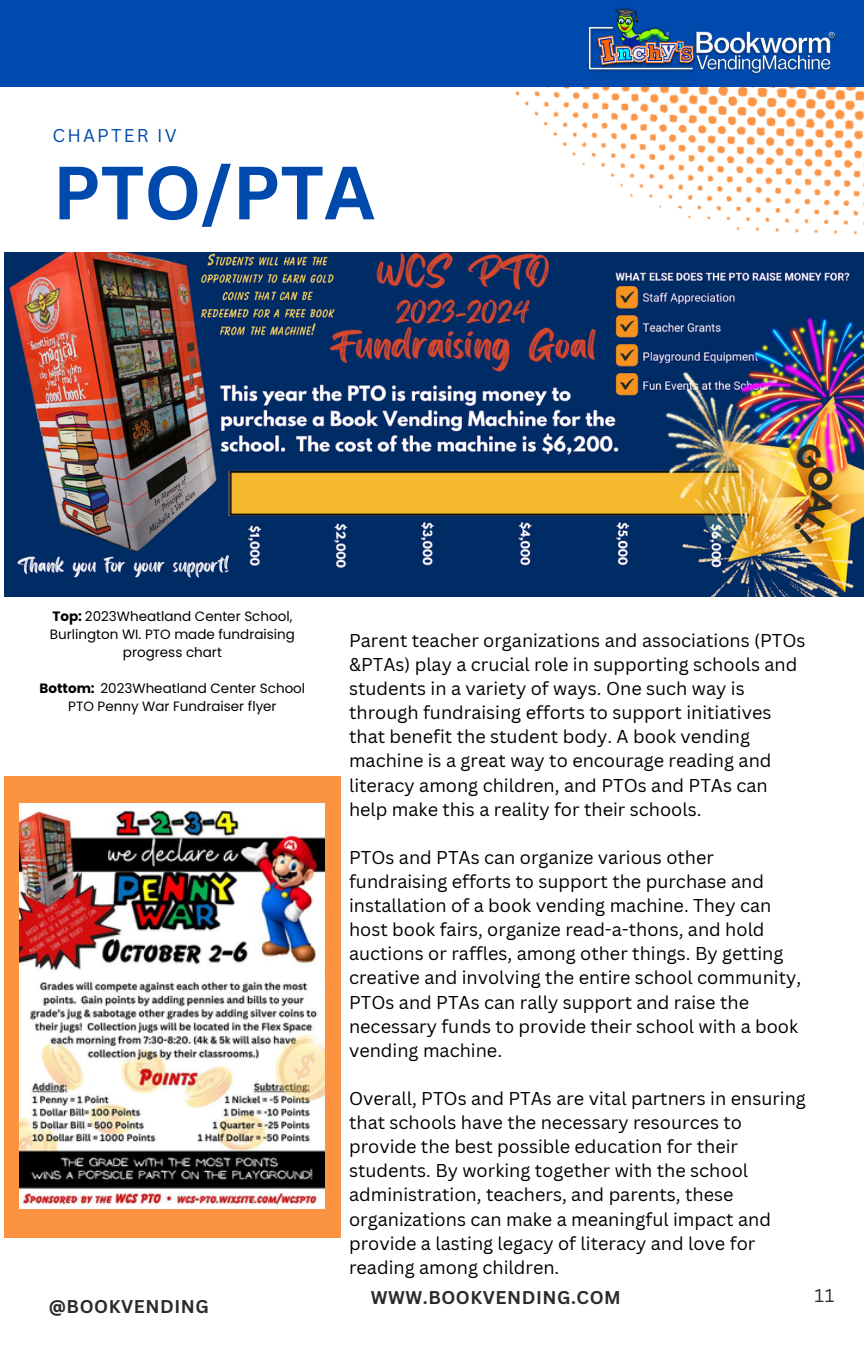
<style>
.page{position:relative;width:864px;height:1350px;background:#fff}
.page>*{position:absolute;margin:0;border:0;box-sizing:border-box;transform-origin:0 0}
.t1{font:700 73.58px "Canva Sans";color:#004aad}
.t2{font:18px/24.1px "Canva Sans";color:#000}
.t3{font:700 18px "Canva Sans";letter-spacing:.03em;color:#2b2c30}
.t4{font:18px "Canva Sans";letter-spacing:.12em;color:#004aad}
.t5{font:18px "Canva Sans";color:#2b2c30}
.t6{font:13.5px/18px "Poppins";color:#000;text-align:center}
.s1{font-weight:700}
</style>
<div class="page">
<img style="left:407px;top:86px;width:457px;height:148px">
<div style="left:0;top:0;width:864px;height:86px;background:#004aad"></div>
<img style="left:587px;top:7px;width:248px;height:67px">
<img style="left:4px;top:252px;width:860px;height:344px">
<div style="left:4px;top:776px;width:337px;height:461px;background:#fc9343"></div>
<img style="left:20px;top:803px;width:305px;height:405px">
<p class="t4" style="left:53px;top:123px;width:126px">CHAPTER IV</p>
<h1 class="t1" style="left:53px;top:141px;width:324px">PTO/PTA</h1>
<p class="t6" style="left:50px;top:608px;width:247px"><span class="s1">Top:</span> 2023Wheatland Center School,<br>Burlington WI. PTO made fundraising progress chart</p>
<p class="t6" style="left:40px;top:680px;width:267px"><span class="s1">Bottom:</span> 2023Wheatland Center School<br>PTO Penny War Fundraiser flyer</p>
<p class="t3" style="left:49px;top:1294px;width:162px">@BOOKVENDING</p>
<p class="t2" style="left:349px;top:628px;width:458px">Parent teacher organizations and associations (PTOs &amp;PTAs) play a crucial role in supporting schools and students in a variety of ways. One such way is through fundraising efforts to support initiatives that benefit the student body. A book vending machine is a great way to encourage reading and literacy among children, and PTOs and PTAs can help make this a reality for their schools.</p>
<p class="t2" style="left:349px;top:845px;width:454px">PTOs and PTAs can organize various other fundraising efforts to support the purchase and installation of a book vending machine. They can host book fairs, organize read-a-thons, and hold auctions or raffles, among other things. By getting creative and involving the entire school community, PTOs and PTAs can rally support and raise the necessary funds to provide their school with a book vending machine.</p>
<p class="t2" style="left:349px;top:1086px;width:458px">Overall, PTOs and PTAs are vital partners in ensuring that schools have the necessary resources to provide the best possible education for their students. By working together with the school administration, teachers, and parents, these organizations can make a meaningful impact and provide a lasting legacy of literacy and love for reading among children.</p>
<p class="t3" style="left:371px;top:1285px;width:252px">WWW.BOOKVENDING.COM</p>
<p class="t5" style="left:815px;top:1283px;width:21px">11</p>
</div>
